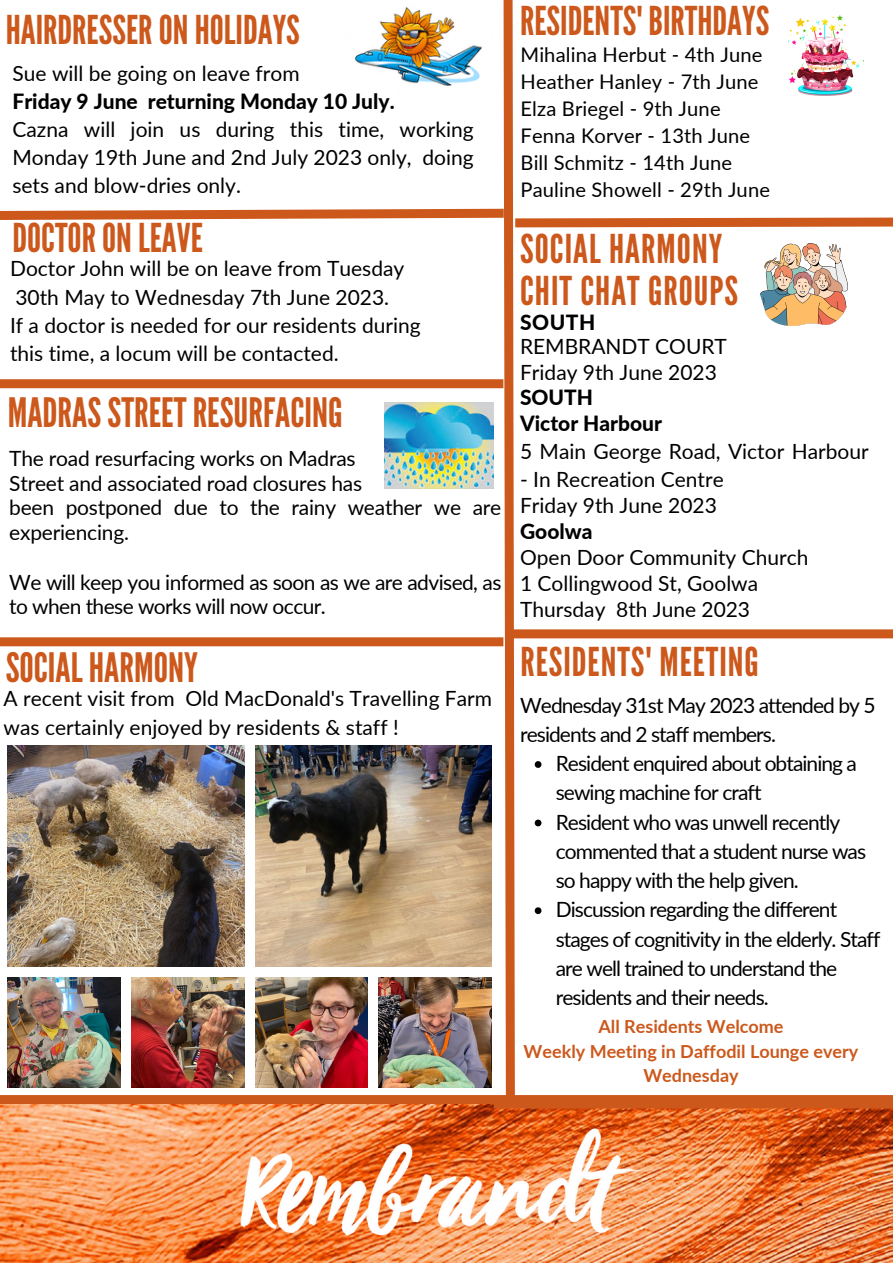
<style>
.page{position:relative;width:893px;height:1264px;background:#fff}
.page>*{position:absolute;margin:0;border:0;box-sizing:border-box;transform-origin:0 0}
.t1{font:40.5px "League Gothic";color:#cc581c}
.t2{font:39.75px "League Gothic";color:#cc581c}
.t3{font:39.75px/41.5px "League Gothic";letter-spacing:.025em;color:#cc581c}
.t4{font:21px/28px "Lato";letter-spacing:-.01em;color:#000}
.t5{font:21px/29.2px "Lato";letter-spacing:-.045em;color:#000}
.t6{font:21px/24.8px "Lato";letter-spacing:-.03em;color:#000}
.t7{font:800 21px "Lato";color:#000}
.t8{font:20.1px "Lato";letter-spacing:.005em;color:#000}
.t9{font:700 18px/24.8px "Lato";color:#cc581c;text-align:center}
</style>
<div class="page">
<img style="left:0;top:0;width:892px;height:1262px">
<p class="t2" style="left:6px;top:7px;width:295px">HAIRDRESSERONHOLIDAYS</p>
<p class="t4" style="left:12px;top:59px;width:289px">Sue will be going on leave from</p>
<p class="t7" style="left:12px;top:88px;width:383px">Friday 9 June returning Monday 10 July.</p>
<p class="t4" style="left:12px;top:115px;width:463px;text-align:justify">Cazna will join us during this time, working Monday 19th June and 2nd July 2023 only, doing sets and blow-dries only.</p>
<p class="t2" style="left:12px;top:215px;width:192px">DOCTORONLEAVE</p>
<p class="t4" style="left:10px;top:254px;width:396px">Doctor John will be on leave from Tuesday</p>
<p class="t4" style="left:15px;top:282px;width:375px">30th May to Wednesday 7th June 2023.</p>
<p class="t4" style="left:10px;top:310px;width:412px">If a doctor is needed for our residents during</p>
<p class="t4" style="left:10px;top:338px;width:330px">this time, a locum will be contacted.</p>
<p class="t1" style="left:8px;top:389px;width:336px">MADRASSTREETRESURFACING</p>
<p class="t4" style="left:9px;top:443px;width:348px">The road resurfacing works on Madras</p>
<p class="t4" style="left:9px;top:468px;width:354px">Street and associated road closures has</p>
<p class="t4" style="left:9px;top:495px;width:493px;line-height:24.8px">been postponed due to the rainy weather we are experiencing.</p>
<p class="t6" style="left:9px;top:569px;width:493px">We will keep you informed as soon as we are advised, as to when these works will now occur.</p>
<p class="t1" style="left:6px;top:643px;width:193px">SOCIALHARMONY</p>
<p class="t4" style="left:4px;top:683px;width:490px;line-height:29.2px">A recent visit from Old MacDonald's Travelling Farm was certainly enjoyed by residents &amp; staff !</p>
<p class="t2" style="left:520px;top:-2px;width:251px">RESIDENTS'BIRTHDAYS</p>
<p class="t8" style="left:520px;top:42px;width:243px">Mihalina Herbut - 4th June</p>
<p class="t8" style="left:520px;top:69px;width:239px">Heather Hanley - 7th June</p>
<p class="t8" style="left:520px;top:96px;width:202px">Elza Briegel - 9th June</p>
<p class="t8" style="left:520px;top:123px;width:231px">Fenna Korver - 13th June</p>
<p class="t8" style="left:520px;top:150px;width:213px">Bill Schmitz - 14th June</p>
<p class="t8" style="left:520px;top:177px;width:251px">Pauline Showell - 29th June</p>
<p class="t3" style="left:520px;top:229px;width:220px">SOCIAL HARMONY<br>CHIT CHAT GROUPS</p>
<p class="t7" style="left:520px;top:309px;width:77px">SOUTH</p>
<p class="t4" style="left:520px;top:331px;width:208px">REMBRANDT COURT</p>
<p class="t4" style="left:520px;top:357px;width:198px">Friday 9th June 2023</p>
<p class="t7" style="left:520px;top:384px;width:74px">SOUTH</p>
<p class="t7" style="left:520px;top:410px;width:143px">Victor Harbour</p>
<p class="t4" style="left:520px;top:437px;width:350px">5 Main George Road, Victor Harbour</p>
<p class="t4" style="left:520px;top:465px;width:205px">- In Recreation Centre</p>
<p class="t4" style="left:520px;top:491px;width:198px">Friday 9th June 2023</p>
<p class="t7" style="left:520px;top:518px;width:74px">Goolwa</p>
<p class="t4" style="left:520px;top:543px;width:290px">Open Door Community Church</p>
<p class="t4" style="left:520px;top:568px;width:239px">1 Collingwood St, Goolwa</p>
<p class="t4" style="left:520px;top:594px;width:231px">Thursday 8th June 2023</p>
<p class="t3" style="left:520px;top:642px;width:240px">RESIDENTS' MEETING</p>
<p class="t5" style="left:520px;top:690px;width:357px">Wednesday 31st May 2023 attended by 5 residents and 2 staff members.</p>
<p class="t5" style="left:555px;top:748px;width:303px">Resident enquired about obtaining a sewing machine for craft</p>
<p class="t5" style="left:555px;top:807px;width:312px">Resident who was unwell recently commented that a student nurse was so happy with the help given.</p>
<p class="t5" style="left:555px;top:894px;width:326px">Discussion regarding the different stages of cognitivity in the elderly. Staff are well trained to understand the residents and their needs.</p>
<p class="t9" style="left:598px;top:1013px;width:186px">All Residents Welcome</p>
<p class="t9" style="left:523px;top:1038px;width:336px">Weekly Meeting in Daffodil Lounge every<br>Wednesday</p>
</div>
